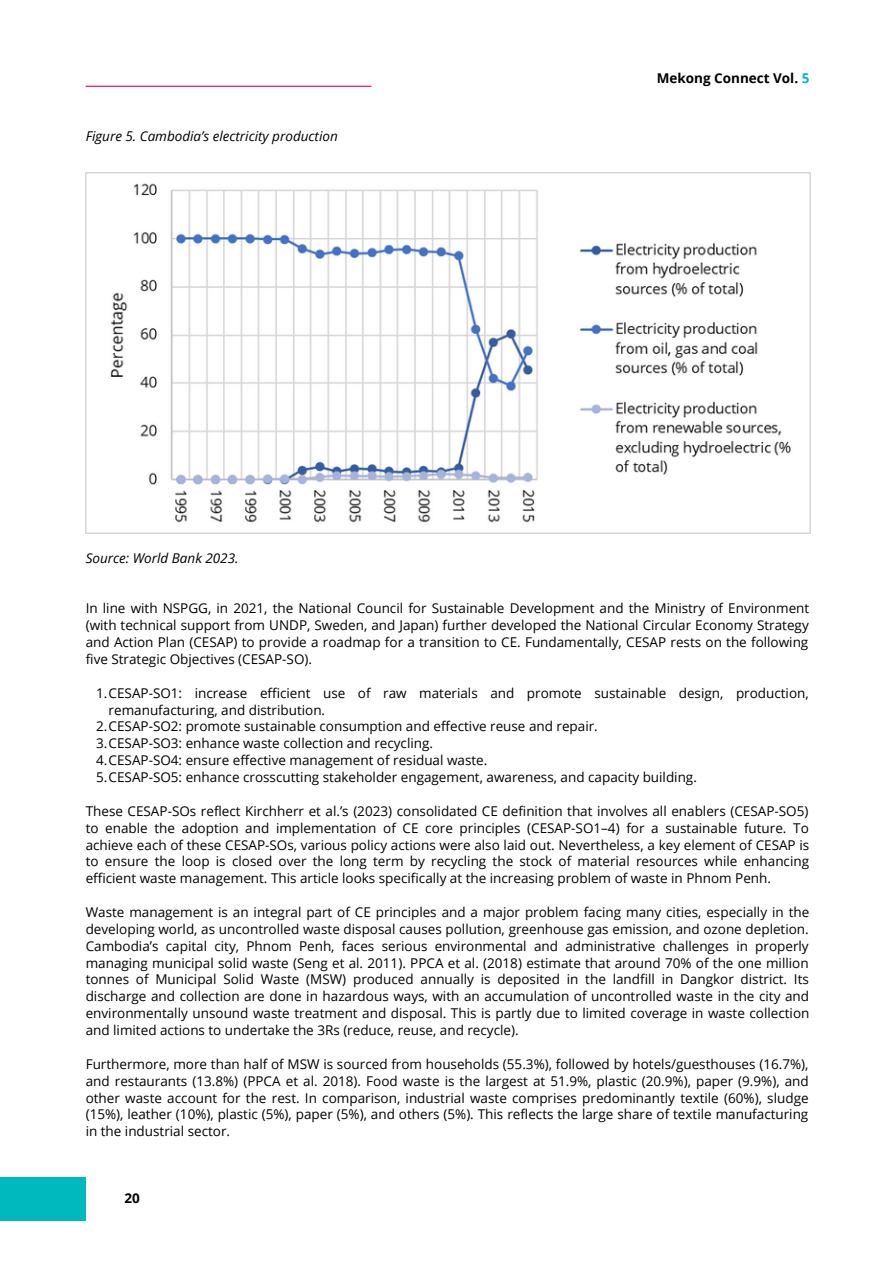
<style>
.page{position:relative;width:893px;height:1264px;background:#fff}
.page>*{position:absolute;margin:0;border:0;box-sizing:border-box;transform-origin:0 0}
.t1{font:13.5px/16.8px "Open Sans";color:#000;text-align:justify}
.t2{font:italic 13.5px "Open Sans";color:#000}
.t3{font:700 13.5px "Open Sans";color:#000}
.s1{color:#00b9be}
</style>
<div class="page">
<img style="left:86px;top:173px;width:724px;height:360px">
<div style="left:0;top:1176px;width:86px;height:44px;background:#00b9be"></div>
<hr style="left:86px;top:86px;width:285px;height:1px;background:#dc005a">
<p class="t2" style="left:86px;top:127px;width:253px">Figure 5. Cambodia’s electricity production</p>
<p class="t3" style="left:656px;top:68px;width:154px">Mekong Connect Vol. <span class="s1">5</span></p>
<p class="t2" style="left:86px;top:548px;width:154px">Source: World Bank 2023.</p>
<p class="t1" style="left:86px;top:599px;width:725px">In line with NSPGG, in 2021, the National Council for Sustainable Development and the Ministry of Environment (with technical support from UNDP, Sweden, and Japan) further developed the National Circular Economy Strategy and Action Plan (CESAP) to provide a roadmap for a transition to CE. Fundamentally, CESAP rests on the following five Strategic Objectives (CESAP-SO).</p>
<p class="t1" style="left:109px;top:684px;width:701px;text-indent:-13px">1.CESAP-SO1: increase efficient use of raw materials and promote sustainable design, production, remanufacturing, and distribution.</p>
<p class="t1" style="left:96px;top:717px;width:503px">2.CESAP-SO2: promote sustainable consumption and effective reuse and repair.</p>
<p class="t1" style="left:96px;top:734px;width:338px">3.CESAP-SO3: enhance waste collection and recycling.</p>
<p class="t1" style="left:96px;top:751px;width:393px">4.CESAP-SO4: ensure effective management of residual waste.</p>
<p class="t1" style="left:96px;top:768px;width:602px">5.CESAP-SO5: enhance crosscutting stakeholder engagement, awareness, and capacity building.</p>
<p class="t1" style="left:86px;top:802px;width:725px">These CESAP-SOs reflect Kirchherr et al.’s (2023) consolidated CE definition that involves all enablers (CESAP-SO5) to enable the adoption and implementation of CE core principles (CESAP-SO1–4) for a sustainable future. To achieve each of these CESAP-SOs, various policy actions were also laid out. Nevertheless, a key element of CESAP is to ensure the loop is closed over the long term by recycling the stock of material resources while enhancing efficient waste management. This article looks specifically at the increasing problem of waste in Phnom Penh.</p>
<p class="t1" style="left:86px;top:903px;width:725px">Waste management is an integral part of CE principles and a major problem facing many cities, especially in the developing world, as uncontrolled waste disposal causes pollution, greenhouse gas emission, and ozone depletion.<br>Cambodia’s capital city, Phnom Penh, faces serious environmental and administrative challenges in properly managing municipal solid waste (Seng et al. 2011). PPCA et al. (2018) estimate that around 70% of the one million tonnes of Municipal Solid Waste (MSW) produced annually is deposited in the landfill in Dangkor district. Its discharge and collection are done in hazardous ways, with an accumulation of uncontrolled waste in the city and environmentally unsound waste treatment and disposal. This is partly due to limited coverage in waste collection and limited actions to undertake the 3Rs (reduce, reuse, and recycle).</p>
<p class="t1" style="left:86px;top:1055px;width:724px">Furthermore, more than half of MSW is sourced from households (55.3%), followed by hotels/guesthouses (16.7%), and restaurants (13.8%) (PPCA et al. 2018). Food waste is the largest at 51.9%, plastic (20.9%), paper (9.9%), and other waste account for the rest. In comparison, industrial waste comprises predominantly textile (60%), sludge (15%), leather (10%), plastic (5%), paper (5%), and others (5%). This reflects the large share of textile manufacturing in the industrial sector.</p>
<p class="t3" style="left:124px;top:1188px;width:17px">20</p>
</div>
